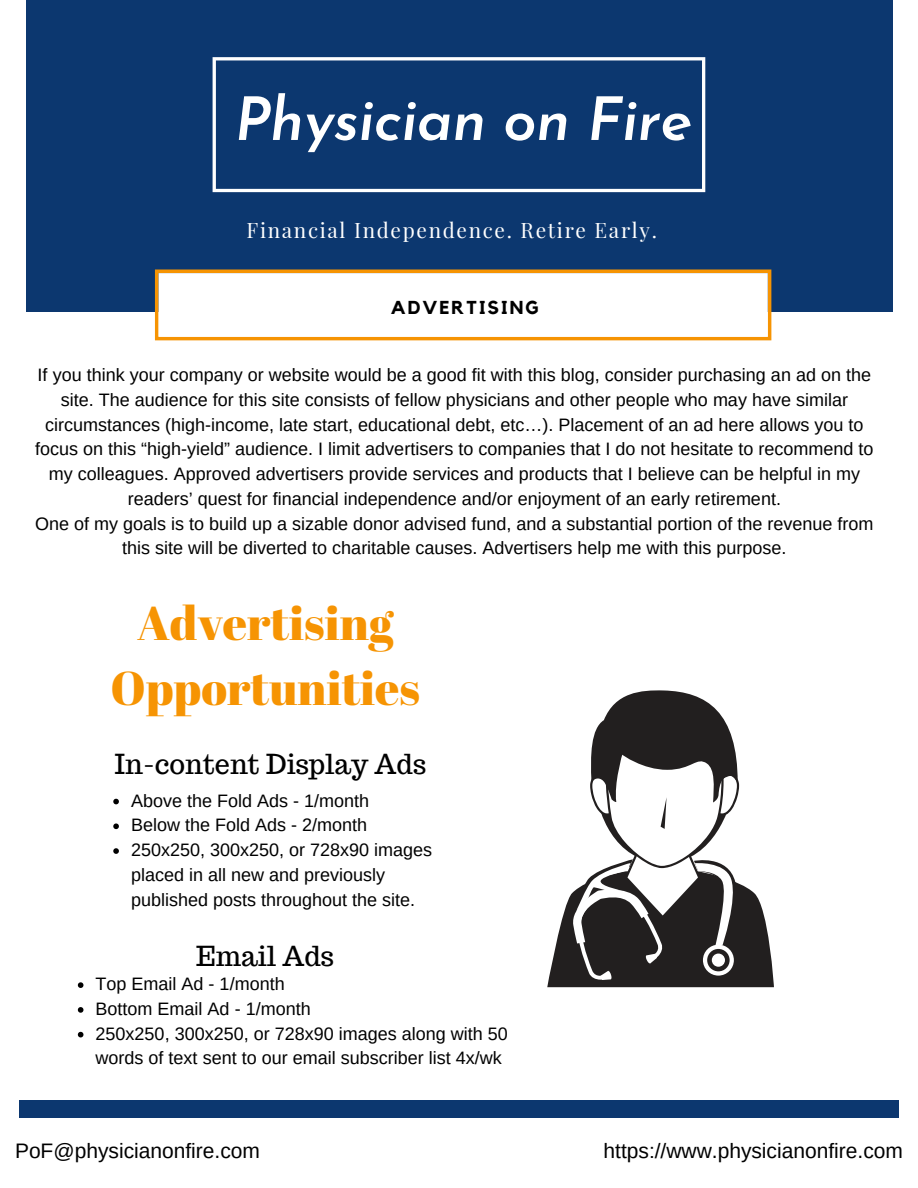
<style>
.page{position:relative;width:918px;height:1188px;background:#fff}
.page>*{position:absolute;margin:0;border:0;box-sizing:border-box;transform-origin:0 0}
.t1{font:italic 600 60px "Josefin Sans";letter-spacing:-.01em;color:#fff}
.t2{font:47.25px/65.2px "Abril Fatface";color:#f69403;text-align:center}
.t3{font:27px "Trocchi";color:#000}
.t4{font:21px "Arimo";color:#000}
.t5{font:20.85px "Playfair Display";letter-spacing:.08em;color:#fff}
.t6{font:700 18.6px "Kollektif";letter-spacing:.11em;color:#000}
.t7{font:18px/24.8px "Arimo";color:#000}
</style>
<div class="page">
<div style="left:26px;top:0;width:867px;height:311px;background:#0c376f"></div>
<svg style="left:213px;top:57px;width:492px;height:135px"></svg>
<svg style="left:155px;top:270px;width:616px;height:70px"></svg>
<svg style="left:547px;top:690px;width:227px;height:297px"></svg>
<svg style="left:113px;top:799px;width:6px;height:5px"></svg>
<svg style="left:113px;top:823px;width:6px;height:6px"></svg>
<svg style="left:113px;top:848px;width:6px;height:6px"></svg>
<svg style="left:78px;top:982px;width:5px;height:6px"></svg>
<svg style="left:78px;top:1007px;width:5px;height:6px"></svg>
<svg style="left:78px;top:1032px;width:5px;height:5px"></svg>
<div style="left:19px;top:1101px;width:99px;height:17px;background:#0c376f"></div>
<div style="left:800px;top:1101px;width:99px;height:17px;background:#0c376f"></div>
<div style="left:118px;top:1101px;width:682px;height:17px;background:#0c376f"></div>
<h1 class="t1" style="left:234px;top:68px;width:459px">Physician on Fire</h1>
<p class="t5" style="left:247px;top:214px;width:412px">Financial Independence. Retire Early.</p>
<p class="t6" style="left:391px;top:296px;width:149px">ADVERTISING</p>
<p class="t7" style="left:35px;top:363px;width:840px;text-align:center">If you think your company or website would be a good fit with this blog, consider purchasing an ad on the site. The audience for this site consists of fellow physicians and other people who may have similar circumstances (high-income, late start, educational debt, etc…). Placement of an ad here allows you to focus on this “high-yield” audience. I limit advertisers to companies that I do not hesitate to recommend to my colleagues. Approved advertisers provide services and products that I believe can be helpful in my readers’ quest for financial independence and/or enjoyment of an early retirement.<br>One of my goals is to build up a sizable donor advised fund, and a substantial portion of the revenue from this site will be diverted to charitable causes. Advertisers help me with this purpose.</p>
<h2 class="t2" style="left:110px;top:589px;width:311px">Advertising<br>Opportunities</h2>
<h3 class="t3" style="left:115px;top:747px;width:313px">In-content Display Ads</h3>
<p class="t7" style="left:131px;top:788px;width:303px">Above the Fold Ads - 1/month<br>Below the Fold Ads - 2/month<br>250x250, 300x250, or 728x90 images placed in all new and previously published posts throughout the site.</p>
<h3 class="t3" style="left:196px;top:938px;width:140px">Email Ads</h3>
<p class="t7" style="left:96px;top:972px;width:414px">Top Email Ad - 1/month<br>Bottom Email Ad - 1/month<br>250x250, 300x250, or 728x90 images along with 50 words of text sent to our email subscriber list 4x/wk</p>
<p class="t4" style="left:15px;top:1138px;width:246px">PoF@physicianonfire.com</p>
<p class="t4" style="left:604px;top:1138px;width:301px">https://www.physicianonfire.com</p>
</div>
